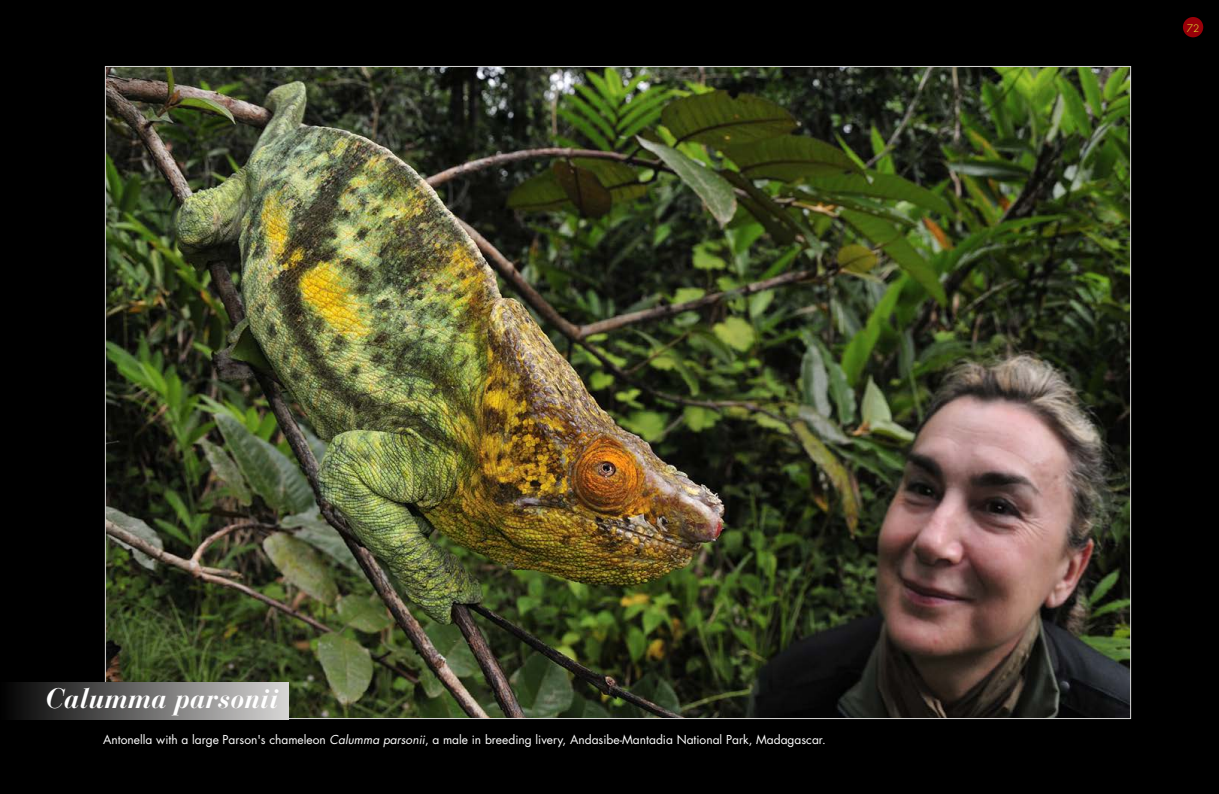
<style>
.page{position:relative;width:1219px;height:794px;background:#000}
.page>*{position:absolute;margin:0;border:0;box-sizing:border-box;transform-origin:0 0}
.t1{font:italic 700 28px "Bauer Bodoni";color:#fff}
.t2{font:12px "Futura";color:#fff}
.t3{font:300 10px "Futura";color:#ebff38}
.s1{font-style:italic}
</style>
<div class="page">
<div style="left:1183px;top:17px;width:20px;height:20px;background:#990009;border-radius:50%"></div>
<img style="left:107px;top:68px;width:1022px;height:649px">
<div style="left:0;top:682px;width:289px;height:37px;background:linear-gradient(to right,#010101,#d8d7d6)"></div>
<h1 class="t1" style="left:46px;top:688px;width:235px">Calumma parsonii</h1>
<p class="t2" style="left:103px;top:734px;width:724px">Antonella with a large Parson's chameleon <span class="s1">Calumma parsonii</span>, a male in breeding livery, Andasibe-Mantadia National Park, Madagascar.</p>
<p class="t3" style="left:1187px;top:24px;width:14px">72</p>
</div>
